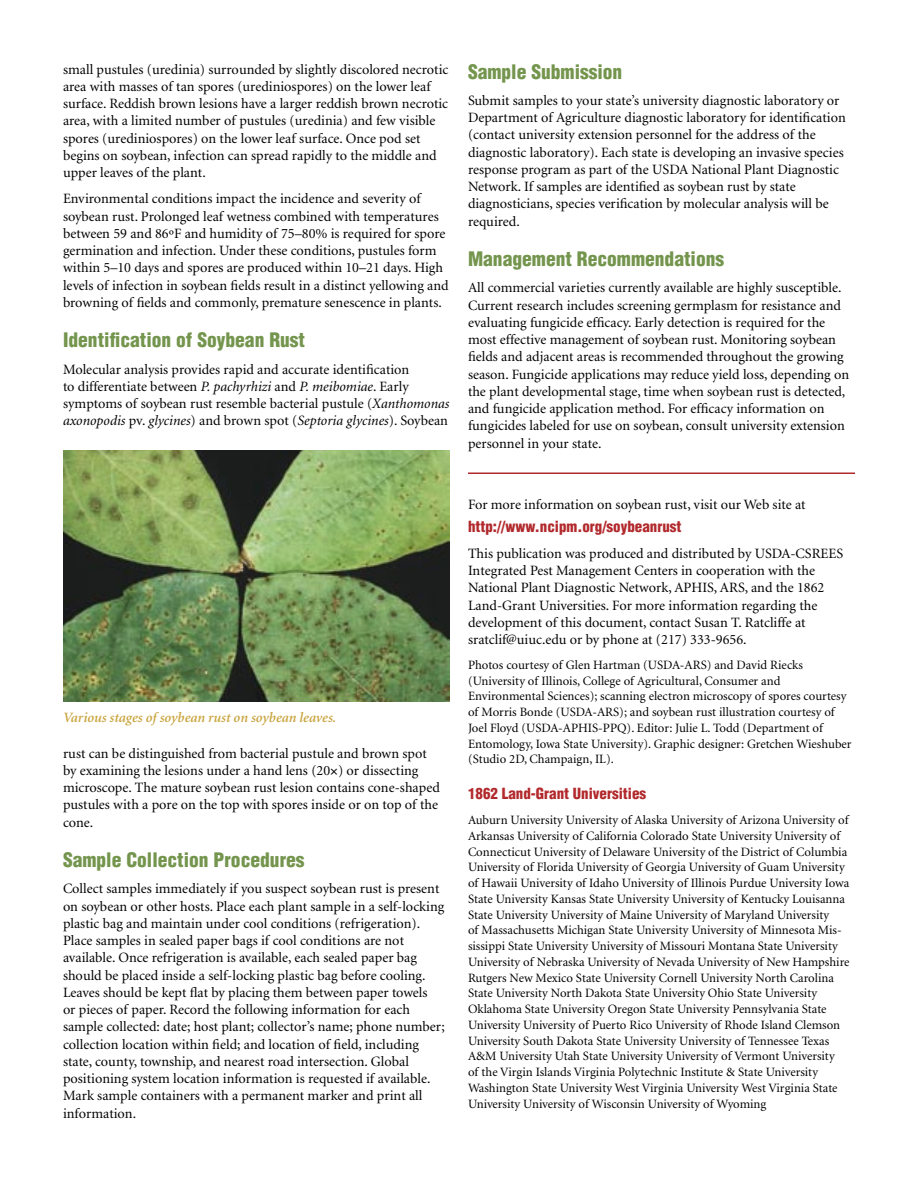
<style>
.page{position:relative;width:918px;height:1188px;background:#fff}
.page>*{position:absolute;margin:0;border:0;box-sizing:border-box;transform-origin:0 0}
.subhead{font:900 condensed 19.5px "Helvetica";color:#74954d}
.web_URL{font:900 condensed 15px "Helvetica";color:#b2292c}
.text{font:14.25px/17.2px "Minion";color:#000}
.For_more_info{font:14.25px/17.2px "Minion";color:#000}
.web_body_text{font:14.25px "Minion";color:#000}
.t1{font:italic 600 14.25px "Minion";color:#c9a53e}
.small_text{font:12.75px/15.8px "Minion";color:#000}
.s1{font-style:italic}
</style>
<div class="page">
<img style="left:63px;top:450px;width:387px;height:252px">
<hr style="left:468px;top:473px;width:387px;height:1px;background:#b2292c">
<p class="text" style="left:63px;top:61px;width:387px">small pustules (uredinia) surrounded by slightly discolored necrotic area with masses of tan spores (urediniospores) on the lower leaf surface. Reddish brown lesions have a larger reddish brown necrotic area, with a limited number of pustules (uredinia) and few visible spores (urediniospores) on the lower leaf surface. Once pod set begins on soybean, infection can spread rapidly to the middle and upper leaves of the plant.</p>
<p class="text" style="left:63px;top:191px;width:387px">Environmental conditions impact the incidence and severity of soybean rust. Prolonged leaf wetness combined with temperatures between 59 and 86ºF and humidity of 75–80% is required for spore germination and infection. Under these conditions, pustules form within 5–10 days and spores are produced within 10–21 days. High levels of infection in soybean fields result in a distinct yellowing and browning of fields and commonly, premature senescence in plants.</p>
<p class="subhead" style="left:63px;top:328px;width:244px">Identification of Soybean Rust</p>
<p class="text" style="left:63px;top:361px;width:388px">Molecular analysis provides rapid and accurate identification<br>to differentiate between <span class="s1">P. pachyrhizi</span> and <span class="s1">P. meibomiae</span>. Early symptoms of soybean rust resemble bacterial pustule (<span class="s1">Xanthomonas axonopodis</span> pv. <span class="s1">glycines</span>) and brown spot (<span class="s1">Septoria glycines</span>). Soybean</p>
<p class="subhead" style="left:468px;top:59px;width:156px">Sample Submission</p>
<p class="text" style="left:468px;top:92px;width:379px">Submit samples to your state’s university diagnostic laboratory or Department of Agriculture diagnostic laboratory for identification (contact university extension personnel for the address of the diagnostic laboratory). Each state is developing an invasive species response program as part of the USDA National Plant Diagnostic Network. If samples are identified as soybean rust by state diagnosticians, species verification by molecular analysis will be required.</p>
<p class="subhead" style="left:468px;top:247px;width:258px">Management Recommendations</p>
<p class="text" style="left:468px;top:280px;width:383px">All commercial varieties currently available are highly susceptible.<br>Current research includes screening germplasm for resistance and evaluating fungicide efficacy. Early detection is required for the most effective management of soybean rust. Monitoring soybean fields and adjacent areas is recommended throughout the growing season. Fungicide applications may reduce yield loss, depending on the plant developmental stage, time when soybean rust is detected, and fungicide application method. For efficacy information on fungicides labeled for use on soybean, consult university extension personnel in your state.</p>
<p class="t1" style="left:63px;top:711px;width:275px">Various stages of soybean rust on soybean leaves.</p>
<p class="text" style="left:63px;top:745px;width:378px">rust can be distinguished from bacterial pustule and brown spot by examining the lesions under a hand lens (20 ) or dissecting microscope. The mature soybean rust lesion contains cone-shaped pustules with a pore on the top with spores inside or on top of the cone.</p>
<p class="subhead" style="left:63px;top:848px;width:243px">Sample Collection Procedures</p>
<p class="text" style="left:63px;top:881px;width:383px">Collect samples immediately if you suspect soybean rust is present on soybean or other hosts. Place each plant sample in a self-locking plastic bag and maintain under cool conditions (refrigeration).<br>Place samples in sealed paper bags if cool conditions are not available. Once refrigeration is available, each sealed paper bag should be placed inside a self-locking plastic bag before cooling.<br>Leaves should be kept flat by placing them between paper towels<br>or pieces of paper. Record the following information for each sample collected: date; host plant; collector’s name; phone number; collection location within field; and location of field, including state, county, township, and nearest road intersection. Global positioning system location information is requested if available.<br>Mark sample containers with a permanent marker and print all information.</p>
<p class="web_body_text" style="left:468px;top:497px;width:339px">For more information on soybean rust, visit our Web site at</p>
<p class="web_URL" style="left:468px;top:517px;width:215px">http://www.ncipm.org/soybeanrust</p>
<p class="For_more_info" style="left:468px;top:545px;width:377px">This publication was produced and distributed by USDA-CSREES Integrated Pest Management Centers in cooperation with the National Plant Diagnostic Network, APHIS, ARS, and the 1862<br>Land-Grant Universities. For more information regarding the development of this document, contact Susan T. Ratcliffe at sratclif@uiuc.edu or by phone at (217) 333-9656.</p>
<p class="small_text" style="left:468px;top:657px;width:385px">Photos courtesy of Glen Hartman (USDA-ARS) and David Riecks (University of Illinois, College of Agricultural, Consumer and Environmental Sciences); scanning electron microscopy of spores courtesy of Morris Bonde (USDA-ARS); and soybean rust illustration courtesy of Joel Floyd (USDA-APHIS-PPQ). Editor: Julie L. Todd (Department of Entomology, Iowa State University). Graphic designer: Gretchen Wieshuber (Studio 2D, Champaign, IL).</p>
<p class="web_URL" style="left:468px;top:784px;width:180px">1862 Land-Grant Universities</p>
<p class="small_text" style="left:468px;top:813px;width:383px">Auburn University University of Alaska University of Arizona University of Arkansas University of California Colorado State University University of Connecticut University of Delaware University of the District of Columbia University of Florida University of Georgia University of Guam University of Hawaii University of Idaho University of Illinois Purdue University Iowa State University Kansas State University University of Kentucky Louisanna State University University of Maine University of Maryland University<br>of Massachusetts Michigan State University University of Minnesota Mis&shy;sissippi State University University of Missouri Montana State University University of Nebraska University of Nevada University of New Hampshire Rutgers New Mexico State University Cornell University North Carolina State University North Dakota State University Ohio State University Oklahoma State University Oregon State University Pennsylvania State University University of Puerto Rico University of Rhode Island Clemson University South Dakota State University University of Tennessee Texas A&amp;M University Utah State University University of Vermont University<br>of the Virgin Islands Virginia Polytechnic Institute &amp; State University Washington State University West Virginia University West Virginia State University University of Wisconsin University of Wyoming</p>
</div>
